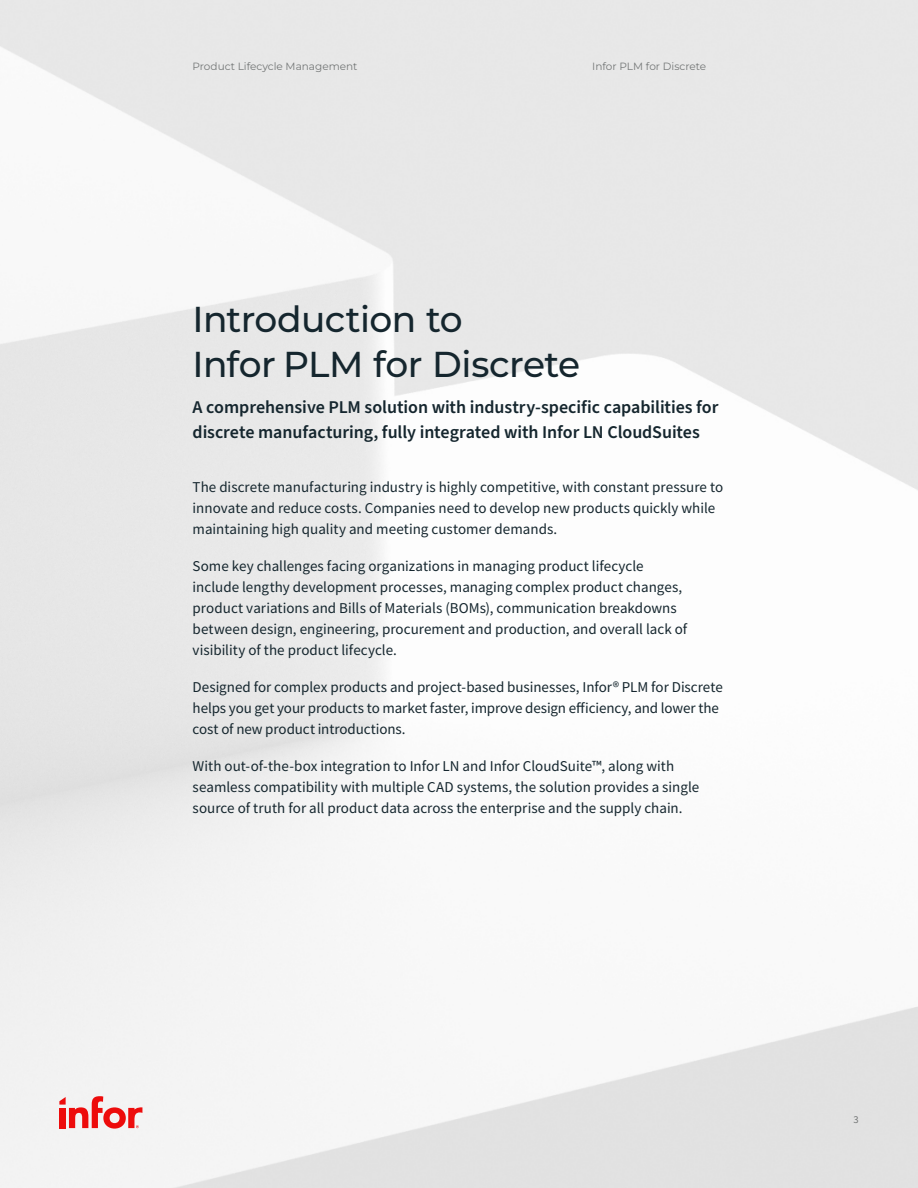
<style>
.page{position:relative;width:918px;height:1188px;background:#fff}
.page>*{position:absolute;margin:0;border:0;box-sizing:border-box;transform-origin:0 0}
.t1{font:500 36px/45px "Montserrat";letter-spacing:-.015em;color:#15262e}
.t2{font:600 18px/25.5px "Source Sans Pro";letter-spacing:-.005em;color:#15262e}
.t3{font:15px/21px "Source Sans Pro";color:#15262e}
.t4{font:10.5px "Montserrat";color:#747777}
.t5{font:10.5px "Source Sans Pro";color:#747777}
</style>
<div class="page">
<svg style="left:59px;top:1096px;width:83px;height:33px"></svg>
<p class="t4" style="left:193px;top:59px;width:166px">Product Lifecycle Management</p>
<p class="t4" style="left:592px;top:59px;width:116px">Infor PLM for Discrete</p>
<h1 class="t1" style="left:193px;top:295px;width:389px">Introduction to<br>Infor PLM for Discrete</h1>
<p class="t2" style="left:193px;top:394px;width:527px">A comprehensive PLM solution with industry-specific capabilities for discrete manufacturing, fully integrated with Infor LN CloudSuites</p>
<p class="t3" style="left:193px;top:476px;width:532px">The discrete manufacturing industry is highly competitive, with constant pressure to innovate and reduce costs. Companies need to develop new products quickly while maintaining high quality and meeting customer demands.</p>
<p class="t3" style="left:193px;top:555px;width:496px">Some key challenges facing organizations in managing product lifecycle include lengthy development processes, managing complex product changes, product variations and Bills of Materials (BOMs), communication breakdowns between design, engineering, procurement and production, and overall lack of visibility of the product lifecycle.</p>
<p class="t3" style="left:193px;top:677px;width:532px">Designed for complex products and project-based businesses, Infor® PLM for Discrete helps you get your products to market faster, improve design efficiency, and lower the cost of new product introductions.</p>
<p class="t3" style="left:193px;top:756px;width:508px">With out-of-the-box integration to Infor LN and Infor CloudSuite™, along with seamless compatibility with multiple CAD systems, the solution provides a single source of truth for all product data across the enterprise and the supply chain.</p>
<p class="t5" style="left:853px;top:1113px;width:7px">3</p>
</div>
